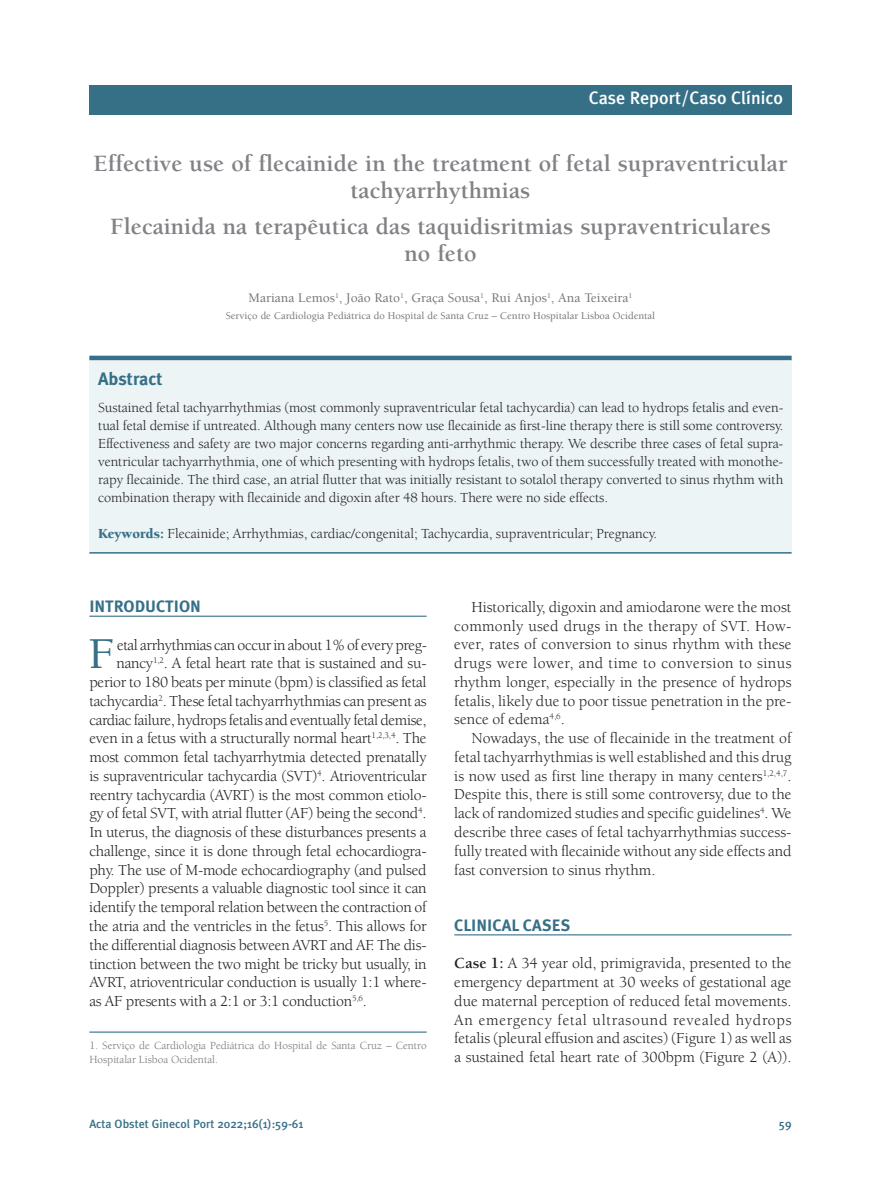
<style>
.page{position:relative;width:881px;height:1191px;background:#fff}
.page>*{position:absolute;margin:0;border:0;box-sizing:border-box;transform-origin:0 0}
.t1{font:500 45.3px "Berkeley";color:#367087}
.t2{font:700 24px/27px "Berkeley";color:#808285;text-align:center}
.t3{font:500 18px "Meta Plus";color:#fff}
.t4{font:700 18px "Meta Plus";color:#367087}
.t5{font:700 16.5px "Meta Plus";color:#367087}
.t6{font:15.75px/18.8px "Berkeley";letter-spacing:-.015em;color:#231f20;text-align:justify}
.t7{font:14.25px/18px "Berkeley";color:#231f20;text-align:justify}
.t8{font:500 13.5px "Berkeley";color:#777574}
.t9{font:500 12px "Meta Plus";color:#367087}
.t10{font:11.25px/13.5px "Berkeley";color:#777574}
.t11{font:500 10.5px "Berkeley";color:#777574}
.s1{font-weight:900;color:#367087}
.s2{font-weight:700}
</style>
<div class="page">
<div style="left:89px;top:85px;width:702px;height:29px;background:#367087"></div>
<hr style="left:89px;top:1031px;width:337px;height:1px;background:#367087">
<hr style="left:454px;top:934px;width:337px;height:1px;background:#367087">
<div style="left:89px;top:358px;width:702px;height:195px;background:#ecf4f6"></div>
<hr style="left:89px;top:356px;width:702px;height:4px;background:#367087">
<hr style="left:89px;top:552px;width:702px;height:1px;background:#367087">
<hr style="left:89px;top:615px;width:337px;height:2px;background:#367087">
<p class="t3" style="left:588px;top:88px;width:196px">Case Report/Caso Clínico</p>
<h2 class="t2" style="left:94px;top:152px;width:695px">Effective use of flecainide in the treatment of fetal supraventricular tachyarrhythmias</h2>
<h2 class="t2" style="left:110px;top:214px;width:662px">Flecainida na terapêutica das taquidisritmias supraventriculares no feto</h2>
<p class="t8" style="left:248px;top:292px;width:385px">Mariana Lemos<sup>1</sup>, João Rato<sup>1</sup>, Graça Sousa<sup>1</sup>, Rui Anjos<sup>1</sup>, Ana Teixeira<sup>1</sup></p>
<p class="t11" style="left:226px;top:311px;width:430px">Serviço de Cardiologia Pediátrica do Hospital de Santa Cruz – Centro Hospitalar Lisboa Ocidental</p>
<p class="t4" style="left:98px;top:368px;width:66px">Abstract</p>
<p class="t7" style="left:98px;top:399px;width:686px">Sustained fetal tachyarrhythmias (most commonly supraventricular fetal tachycardia) can lead to hydrops fetalis and even&shy;tual fetal demise if untreated. Although many centers now use flecainide as first-line therapy there is still some controversy.<br>Effectiveness and safety are two major concerns regarding anti-arrhythmic therapy. We describe three cases of fetal supra&shy;ventricular tachyarrhythmia, one of which presenting with hydrops fetalis, two of them successfully treated with monothe&shy;rapy flecainide. The third case, an atrial flutter that was initially resistant to sotalol therapy converted to sinus rhythm with combination therapy with flecainide and digoxin after 48 hours. There were no side effects.</p>
<p class="t7" style="left:98px;top:525px;width:560px"><span class="s1">Keywords:</span> Flecainide; Arrhythmias, cardiac/congenital; Tachycardia, supraventricular; Pregnancy.</p>
<p class="t5" style="left:89px;top:597px;width:113px">INTRODUCTION</p>
<h1 class="t1" style="left:88px;top:636px;width:27px">F</h1>
<p class="t6" style="left:117px;top:636px;width:311px">etal arrhythmias can occur in about 1% of every preg-</p>
<p class="t6" style="left:116px;top:655px;width:311px">nancy<sup>1,2</sup>. A fetal heart rate that is sustained and su-</p>
<p class="t6" style="left:89px;top:674px;width:338px">perior to 180 beats per minute (bpm) is classified as fetal</p>
<p class="t6" style="left:89px;top:693px;width:338px">tachycardia<sup>2</sup>. These fetal tachyarrhythmias can present as</p>
<p class="t6" style="left:89px;top:711px;width:338px">cardiac failure, hydrops fetalis and eventually fetal demise,</p>
<p class="t6" style="left:89px;top:730px;width:338px">even in a fetus with a structurally normal heart<sup>1,2,3,4</sup>. The</p>
<p class="t6" style="left:89px;top:749px;width:338px">most common fetal tachyarrhytmia detected prenatally</p>
<p class="t6" style="left:89px;top:768px;width:338px">is supraventricular tachycardia (SVT)<sup>4</sup>. Atrioventricular</p>
<p class="t6" style="left:89px;top:786px;width:338px">reentry tachycardia (AVRT) is the most common etiolo-</p>
<p class="t6" style="left:89px;top:805px;width:338px">gy of fetal SVT, with atrial flutter (AF) being the second<sup>4</sup>.</p>
<p class="t6" style="left:89px;top:824px;width:338px">In uterus, the diagnosis of these disturbances presents a</p>
<p class="t6" style="left:89px;top:843px;width:338px">challenge, since it is done through fetal echocardiogra-</p>
<p class="t6" style="left:89px;top:861px;width:338px">phy. The use of M-mode echocardiography (and pulsed</p>
<p class="t6" style="left:89px;top:880px;width:338px">Doppler) presents a valuable diagnostic tool since it can</p>
<p class="t6" style="left:89px;top:899px;width:338px">identify the temporal relation between the contraction of</p>
<p class="t6" style="left:89px;top:918px;width:339px">the atria and the ventricles in the fetus<sup>5</sup>. This allows for</p>
<p class="t6" style="left:89px;top:936px;width:338px">the differential diagnosis between AVRT and AF. The dis-</p>
<p class="t6" style="left:89px;top:955px;width:338px">tinction between the two might be tricky but usually, in</p>
<p class="t6" style="left:89px;top:974px;width:338px">AVRT, atrioventricular conduction is usually 1:1 where-</p>
<p class="t6" style="left:89px;top:993px;width:279px">as AF presents with a 2:1 or 3:1 conduction<sup>5,6</sup>.</p>
<p class="t10" style="left:89px;top:1040px;width:338px">1. Serviço de Cardiologia Pediátrica do Hospital de Santa Cruz – Centro<br>Hospitalar Lisboa Ocidental.</p>
<p class="t6" style="left:454px;top:599px;width:338px;text-indent:17px">Historically, digoxin and amiodarone were the most commonly used drugs in the therapy of SVT. How&shy;ever, rates of conversion to sinus rhythm with these drugs were lower, and time to conversion to sinus rhythm longer, especially in the presence of hydrops fetalis, likely due to poor tissue penetration in the pre&shy;sence of edema<sup>4,6</sup>.</p>
<p class="t6" style="left:454px;top:730px;width:338px;text-indent:17px">Nowadays, the use of flecainide in the treatment of fetal tachyarrhythmias is well established and this drug is now used as first line therapy in many centers<sup>1,2,4,7</sup>.<br>Despite this, there is still some controversy, due to the lack of randomized studies and specific guidelines<sup>4</sup>. We describe three cases of fetal tachyarrhythmias success&shy;fully treated with flecainide without any side effects and fast conversion to sinus rhythm.</p>
<p class="t5" style="left:454px;top:915px;width:117px">CLINICAL CASES</p>
<p class="t6" style="left:454px;top:955px;width:338px"><span class="s2">Case 1:</span> A 34 year old, primigravida, presented to the emergency department at 30 weeks of gestational age due maternal perception of reduced fetal movements.<br>An emergency fetal ultrasound revealed hydrops fetalis (pleural effusion and ascites) (Figure 1) as well as a sustained fetal heart rate of 300bpm (Figure 2 (A)).</p>
<p class="t9" style="left:89px;top:1117px;width:215px">Acta Obstet Ginecol Port 2022;16(1):59-61</p>
<p class="t9" style="left:778px;top:1117px;width:14px">59</p>
</div>
